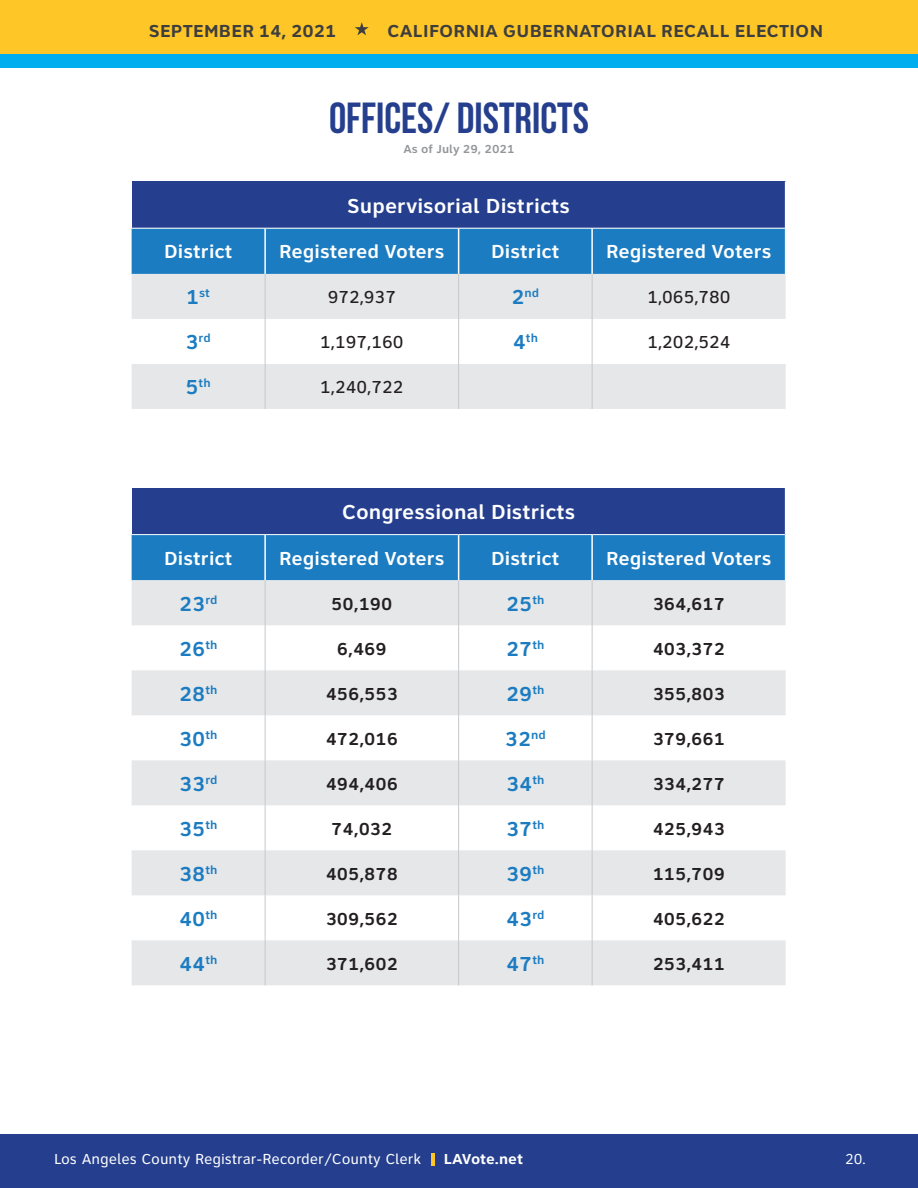
<style>
.page{position:relative;width:918px;height:1188px;background:#fff}
.page>*{position:absolute;margin:0;border:0;box-sizing:border-box;transform-origin:0 0}
.t1{font:43.5px "Bebas Neue";color:#253f8e}
.t2{font:700 21px "Clearview ADA";color:#1c7cc1}
.t3{font:700 21px "Clearview ADA";color:#fff}
.t4{font:700 19.5px "Clearview ADA";color:#fff}
.t5{font:700 18px "Clearview ADA";color:#231f20}
.t6{font:700 18px "Clearview Text";letter-spacing:.015em;color:#3e3e3f}
.t7{font:500 18px "Clearview ADA";color:#231f20}
.t8{font:15px "Clearview Text";color:#fff}
.t9{font:700 15px "Clearview Text";color:#fff}
.t10{font:15px "Clearview ADA";color:#fff}
.t11{font:700 12.3px "Clearview ADA";color:#1c7cc1}
.t12{font:700 12px "Clearview ADA";color:#939598}
.s1{font-size:21px}
</style>
<div class="page">
<div style="left:0;top:1134px;width:918px;height:54px;background:#253f8e"></div>
<div style="left:0;top:0;width:918px;height:54px;background:#fec627"></div>
<div style="left:0;top:54px;width:918px;height:14px;background:#00aeef"></div>
<svg style="left:355px;top:22px;width:14px;height:13px"></svg>
<svg style="left:431px;top:1153px;width:3px;height:13px"></svg>
<div style="left:132px;top:181px;width:654px;height:47px;background:#253f8e"></div>
<div style="left:132px;top:229px;width:653px;height:45px;background:#1c7cc1"></div>
<div style="left:132px;top:274px;width:654px;height:135px;background:#e6e7e9"></div>
<svg style="left:132px;top:319px;width:654px;height:45px"></svg>
<hr style="left:785px;top:181px;width:1px;height:47px;background:#fff">
<hr style="left:264px;top:229px;width:2px;height:45px;background:#fff">
<hr style="left:458px;top:229px;width:1px;height:45px;background:#fff">
<hr style="left:591px;top:229px;width:2px;height:45px;background:#fff">
<hr style="left:265px;top:274px;width:1px;height:45px;background:#c7c8ca">
<hr style="left:458px;top:274px;width:1px;height:45px;background:#c7c8ca">
<hr style="left:265px;top:319px;width:1px;height:45px;background:#c7c8ca">
<hr style="left:458px;top:319px;width:1px;height:45px;background:#c7c8ca">
<hr style="left:265px;top:364px;width:1px;height:45px;background:#c7c8ca">
<hr style="left:458px;top:364px;width:1px;height:45px;background:#c7c8ca">
<hr style="left:592px;top:274px;width:1px;height:45px;background:#c7c8ca">
<hr style="left:592px;top:319px;width:1px;height:45px;background:#c7c8ca">
<hr style="left:592px;top:364px;width:1px;height:45px;background:#c7c8ca">
<div style="left:132px;top:488px;width:654px;height:47px;background:#253f8e"></div>
<div style="left:132px;top:535px;width:653px;height:45px;background:#1c7cc1"></div>
<svg style="left:132px;top:580px;width:654px;height:405px;fill:#e6e7e9"></svg>
<hr style="left:785px;top:488px;width:1px;height:47px;background:#fff">
<hr style="left:264px;top:535px;width:2px;height:45px;background:#fff">
<hr style="left:458px;top:535px;width:1px;height:45px;background:#fff">
<hr style="left:591px;top:535px;width:2px;height:45px;background:#fff">
<hr style="left:265px;top:580px;width:1px;height:45px;background:#c7c8ca">
<hr style="left:265px;top:625px;width:1px;height:45px;background:#c7c8ca">
<hr style="left:265px;top:670px;width:1px;height:45px;background:#c7c8ca">
<hr style="left:265px;top:715px;width:1px;height:45px;background:#c7c8ca">
<hr style="left:265px;top:760px;width:1px;height:45px;background:#c7c8ca">
<hr style="left:265px;top:805px;width:1px;height:45px;background:#c7c8ca">
<hr style="left:265px;top:850px;width:1px;height:45px;background:#c7c8ca">
<hr style="left:265px;top:895px;width:1px;height:45px;background:#c7c8ca">
<hr style="left:265px;top:940px;width:1px;height:45px;background:#c7c8ca">
<hr style="left:132px;top:534px;width:133px;height:1px;background:#fff">
<hr style="left:265px;top:534px;width:194px;height:1px;background:#fff">
<hr style="left:459px;top:534px;width:133px;height:1px;background:#fff">
<hr style="left:592px;top:534px;width:193px;height:1px;background:#fff">
<hr style="left:458px;top:580px;width:1px;height:45px;background:#c7c8ca">
<hr style="left:592px;top:580px;width:1px;height:45px;background:#c7c8ca">
<hr style="left:458px;top:625px;width:1px;height:45px;background:#c7c8ca">
<hr style="left:592px;top:625px;width:1px;height:45px;background:#c7c8ca">
<hr style="left:458px;top:670px;width:1px;height:45px;background:#c7c8ca">
<hr style="left:592px;top:670px;width:1px;height:45px;background:#c7c8ca">
<hr style="left:458px;top:715px;width:1px;height:45px;background:#c7c8ca">
<hr style="left:592px;top:715px;width:1px;height:45px;background:#c7c8ca">
<hr style="left:458px;top:760px;width:1px;height:45px;background:#c7c8ca">
<hr style="left:592px;top:760px;width:1px;height:45px;background:#c7c8ca">
<hr style="left:458px;top:805px;width:1px;height:45px;background:#c7c8ca">
<hr style="left:592px;top:805px;width:1px;height:45px;background:#c7c8ca">
<hr style="left:458px;top:850px;width:1px;height:45px;background:#c7c8ca">
<hr style="left:592px;top:850px;width:1px;height:45px;background:#c7c8ca">
<hr style="left:458px;top:895px;width:1px;height:45px;background:#c7c8ca">
<hr style="left:592px;top:895px;width:1px;height:45px;background:#c7c8ca">
<hr style="left:458px;top:940px;width:1px;height:45px;background:#c7c8ca">
<hr style="left:592px;top:940px;width:1px;height:45px;background:#c7c8ca">
<p class="t6" style="left:149px;top:20px;width:189px">SEPTEMBER 14, 2021</p>
<p class="t6" style="left:387px;top:20px;width:437px">CALIFORNIA GUBERNATORIAL RECALL ELECTION</p>
<p class="t1" style="left:329px;top:94px;width:261px">OFFICES/ DISTRICTS</p>
<p class="t12" style="left:403px;top:141px;width:113px">As of July 29, 2021</p>
<p class="t3" style="left:347px;top:191px;width:224px">Supervisorial Districts</p>
<p class="t4" style="left:164px;top:239px;width:70px">District</p>
<p class="t4" style="left:279px;top:239px;width:167px">Registered Voters</p>
<p class="t4" style="left:491px;top:239px;width:70px">District</p>
<p class="t4" style="left:606px;top:239px;width:167px">Registered Voters</p>
<p class="t11" style="left:186px;top:285px;width:26px"><span class="s1">1</span>st</p>
<p class="t7" style="left:328px;top:286px;width:70px">972,937</p>
<p class="t11" style="left:511px;top:285px;width:29px"><span class="s1">2</span>nd</p>
<p class="t7" style="left:647px;top:286px;width:85px">1,065,780</p>
<p class="t11" style="left:186px;top:330px;width:27px"><span class="s1">3</span>rd</p>
<p class="t7" style="left:320px;top:331px;width:85px">1,197,160</p>
<p class="t11" style="left:513px;top:330px;width:27px"><span class="s1">4</span>th</p>
<p class="t7" style="left:647px;top:331px;width:85px">1,202,524</p>
<p class="t11" style="left:185px;top:375px;width:27px"><span class="s1">5</span>th</p>
<p class="t7" style="left:320px;top:376px;width:85px">1,240,722</p>
<p class="t3" style="left:342px;top:498px;width:235px">Congressional Districts</p>
<p class="t4" style="left:164px;top:545px;width:70px">District</p>
<p class="t4" style="left:279px;top:545px;width:167px">Registered Voters</p>
<p class="t4" style="left:491px;top:545px;width:70px">District</p>
<p class="t4" style="left:606px;top:545px;width:167px">Registered Voters</p>
<p class="t2" style="left:179px;top:590px;width:40px">23<sup>rd</sup></p>
<p class="t5" style="left:331px;top:591px;width:63px">50,190</p>
<p class="t2" style="left:506px;top:590px;width:40px">25<sup>th</sup></p>
<p class="t5" style="left:653px;top:591px;width:74px">364,617</p>
<p class="t2" style="left:179px;top:635px;width:40px">26<sup>th</sup></p>
<p class="t5" style="left:337px;top:636px;width:51px">6,469</p>
<p class="t2" style="left:506px;top:635px;width:40px">27<sup>th</sup></p>
<p class="t5" style="left:653px;top:636px;width:74px">403,372</p>
<p class="t2" style="left:179px;top:680px;width:40px">28<sup>th</sup></p>
<p class="t5" style="left:326px;top:681px;width:74px">456,553</p>
<p class="t2" style="left:506px;top:680px;width:40px">29<sup>th</sup></p>
<p class="t5" style="left:653px;top:681px;width:74px">355,803</p>
<p class="t2" style="left:179px;top:725px;width:40px">30<sup>th</sup></p>
<p class="t5" style="left:326px;top:726px;width:74px">472,016</p>
<p class="t2" style="left:505px;top:725px;width:42px">32<sup>nd</sup></p>
<p class="t5" style="left:653px;top:726px;width:74px">379,661</p>
<p class="t2" style="left:179px;top:770px;width:40px">33<sup>rd</sup></p>
<p class="t5" style="left:326px;top:771px;width:74px">494,406</p>
<p class="t2" style="left:506px;top:770px;width:40px">34<sup>th</sup></p>
<p class="t5" style="left:653px;top:771px;width:74px">334,277</p>
<p class="t2" style="left:179px;top:815px;width:40px">35<sup>th</sup></p>
<p class="t5" style="left:331px;top:816px;width:63px">74,032</p>
<p class="t2" style="left:506px;top:815px;width:40px">37<sup>th</sup></p>
<p class="t5" style="left:653px;top:816px;width:74px">425,943</p>
<p class="t2" style="left:179px;top:860px;width:40px">38<sup>th</sup></p>
<p class="t5" style="left:326px;top:861px;width:74px">405,878</p>
<p class="t2" style="left:506px;top:860px;width:40px">39<sup>th</sup></p>
<p class="t5" style="left:653px;top:861px;width:74px">115,709</p>
<p class="t2" style="left:179px;top:905px;width:40px">40<sup>th</sup></p>
<p class="t5" style="left:326px;top:906px;width:74px">309,562</p>
<p class="t2" style="left:506px;top:905px;width:40px">43<sup>rd</sup></p>
<p class="t5" style="left:653px;top:906px;width:74px">405,622</p>
<p class="t2" style="left:179px;top:950px;width:40px">44<sup>th</sup></p>
<p class="t5" style="left:326px;top:951px;width:74px">371,602</p>
<p class="t2" style="left:506px;top:950px;width:40px">47<sup>th</sup></p>
<p class="t5" style="left:653px;top:951px;width:74px">253,411</p>
<p class="t8" style="left:54px;top:1151px;width:369px">Los Angeles County Registrar-Recorder/County Clerk</p>
<p class="t9" style="left:444px;top:1151px;width:81px">LAVote.net</p>
<p class="t10" style="left:845px;top:1150px;width:22px">20.</p>
</div>
